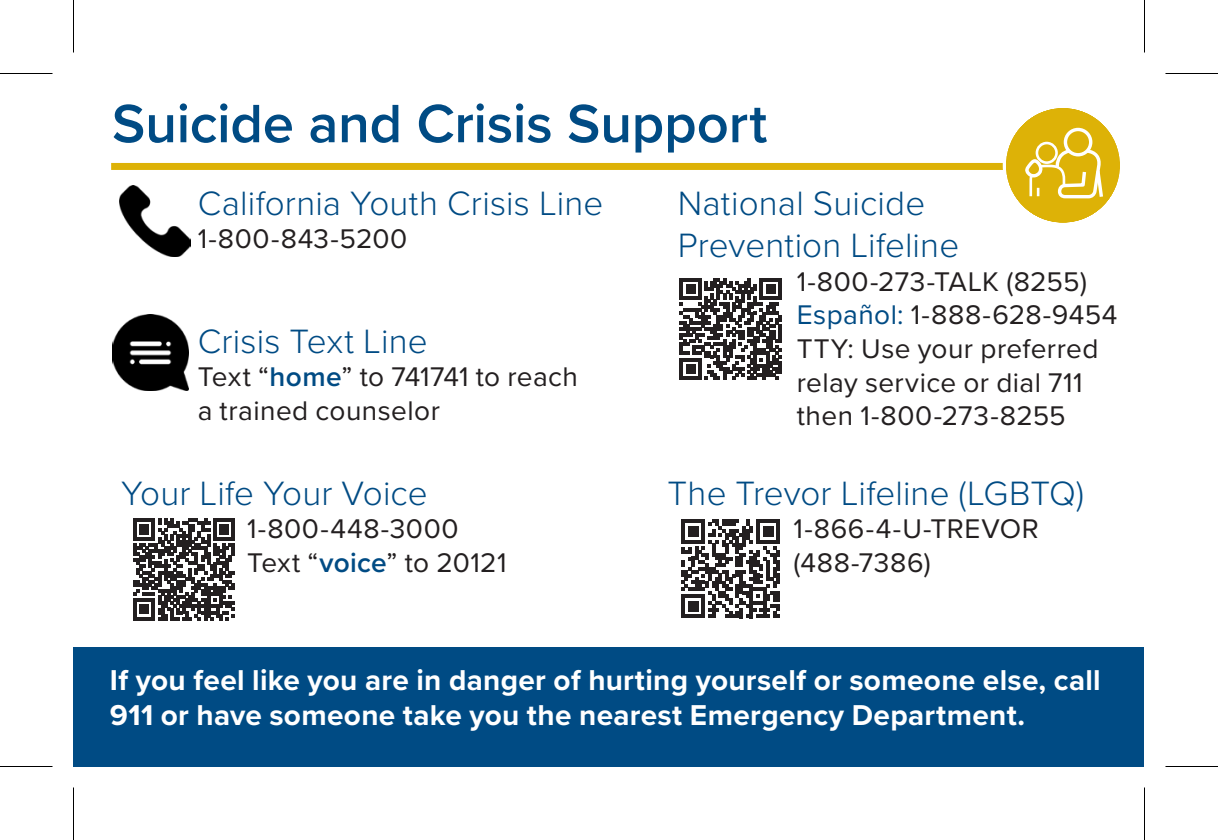
<style>
.page{position:relative;width:1218px;height:840px;background:#fff}
.page>*{position:absolute;margin:0;border:0;box-sizing:border-box;transform-origin:0 0}
.Intro_Copy_Blue_Semi{font:600 56px "Proxima Nova";letter-spacing:-.005em;color:#004b84}
.Header-Small{font:300 35px/42px "Proxima Nova";letter-spacing:.005em;color:#004b84}
.Intro_text-White_Sem{font:700 29.75px/35.7px "Proxima Nova";letter-spacing:.01em;color:#fff}
.Body_Text_Light_Blac{font:28px/33.6px "Proxima Nova";letter-spacing:.015em;color:#231f20}
.s1{color:#004b84}
.s2{font-weight:600;color:#004b84}
</style>
<div class="page">
<div style="left:74px;top:647px;width:1070px;height:119px;background:#004b84"></div>
<svg style="left:680px;top:278px;width:101px;height:102px"></svg>
<svg style="left:133px;top:519px;width:102px;height:101px"></svg>
<svg style="left:681px;top:519px;width:99px;height:99px"></svg>
<div style="left:111px;top:163px;width:905px;height:7px;background:#ddb207"></div>
<svg style="left:1003px;top:108px;width:117px;height:115px"></svg>
<img style="left:119px;top:185px;width:72px;height:72px">
<img style="left:112px;top:314px;width:76px;height:76px">
<hr style="left:0;top:73px;width:52px;height:1px;background:#000">
<hr style="left:1166px;top:73px;width:52px;height:1px;background:#000">
<hr style="left:0;top:766px;width:52px;height:1px;background:#000">
<hr style="left:1166px;top:766px;width:52px;height:1px;background:#000">
<hr style="left:73px;top:0;width:1px;height:52px;background:#000">
<hr style="left:73px;top:788px;width:1px;height:52px;background:#000">
<hr style="left:1144px;top:0;width:1px;height:52px;background:#000">
<hr style="left:1144px;top:788px;width:1px;height:52px;background:#000">
<p class="Intro_Copy_Blue_Semi" style="left:112px;top:82px;width:657px">Suicide and Crisis Support</p>
<p class="Header-Small" style="left:678px;top:181px;width:283px">National Suicide<br>Prevention Lifeline</p>
<p class="Body_Text_Light_Blac" style="left:797px;top:263px;width:292px">1-800-273-TALK (8255)</p>
<p class="Body_Text_Light_Blac" style="left:797px;top:297px;width:322px"><span class="s1">Español:</span> 1-888-628-9454</p>
<p class="Body_Text_Light_Blac" style="left:797px;top:331px;width:303px">TTY: Use your preferred relay service or dial 711 then 1-800-273-8255</p>
<p class="Header-Small" style="left:198px;top:180px;width:407px">California Youth Crisis Line</p>
<p class="Body_Text_Light_Blac" style="left:198px;top:221px;width:211px">1-800-843-5200</p>
<p class="Header-Small" style="left:198px;top:318px;width:231px">Crisis Text Line</p>
<p class="Body_Text_Light_Blac" style="left:198px;top:359px;width:382px">Text “<span class="s2">home</span>” to 741741 to reach a trained counselor</p>
<p class="Header-Small" style="left:121px;top:470px;width:308px">Your Life Your Voice</p>
<p class="Body_Text_Light_Blac" style="left:247px;top:511px;width:213px">1-800-448-3000</p>
<p class="Body_Text_Light_Blac" style="left:247px;top:544px;width:261px">Text “<span class="s2">voice</span>” to 20121</p>
<p class="Header-Small" style="left:668px;top:470px;width:418px">The Trevor Lifeline (LGBTQ)</p>
<p class="Body_Text_Light_Blac" style="left:794px;top:511px;width:247px">1-866-4-U-TREVOR (488-7386)</p>
<p class="Intro_text-White_Sem" style="left:110px;top:661px;width:992px">If you feel like you are in danger of hurting yourself or someone else, call<br>911 or have someone take you the nearest Emergency Department.</p>
</div>
